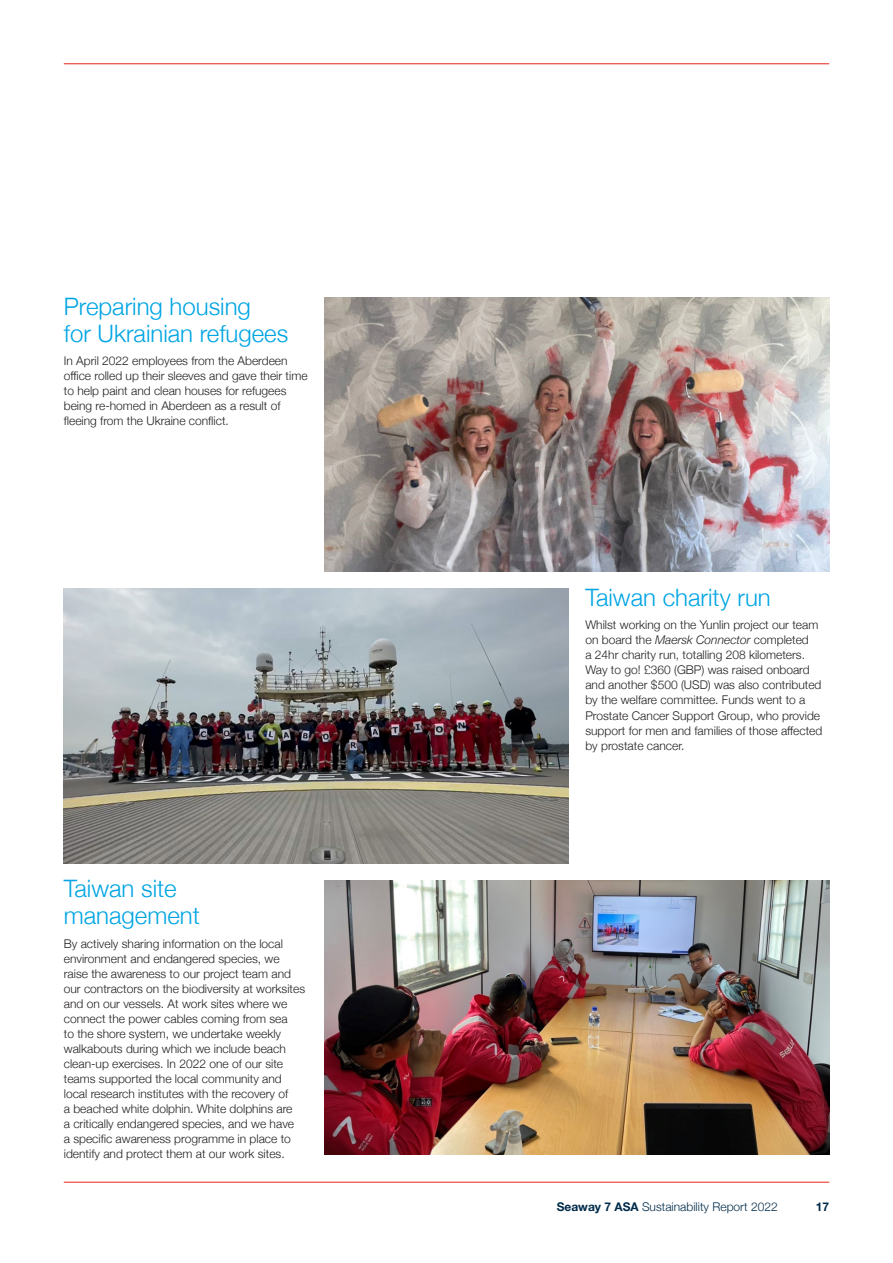
<style>
.page{position:relative;width:893px;height:1263px;background:#fff}
.page>*{position:absolute;margin:0;border:0;box-sizing:border-box;transform-origin:0 0}
.Case-Study-Heading-1{font:300 24px/27px "Helvetica Neue";color:#00a5e3}
.Bodytext{font:300 12px/15px "Helvetica Neue";color:#231f20}
.t1{font:300 12px "Helvetica Neue";color:#002b49}
.t2{font:700 12px "Helvetica Neue";color:#002b49}
.s1{font-style:italic}
.s2{font-weight:700}
</style>
<div class="page">
<img style="left:64px;top:589px;width:504px;height:274px">
<img style="left:325px;top:880px;width:504px;height:274px">
<img style="left:325px;top:298px;width:504px;height:274px">
<hr style="left:64px;top:63px;width:765px;height:1px;background:#e72419">
<hr style="left:64px;top:1182px;width:765px;height:1px;background:#e72419">
<p class="Case-Study-Heading-1" style="left:64px;top:291px;width:226px">Preparing housing<br>for Ukrainian refugees</p>
<p class="Bodytext" style="left:64px;top:353px;width:245px">In April 2022 employees from the Aberdeen office rolled up their sleeves and gave their time to help paint and clean houses for refugees being re-homed in Aberdeen as a result of fleeing from the Ukraine conflict.</p>
<p class="Case-Study-Heading-1" style="left:64px;top:873px;width:138px">Taiwan site management</p>
<p class="Bodytext" style="left:64px;top:935px;width:243px">By actively sharing information on the local environment and endangered species, we raise the awareness to our project team and our contractors on the biodiversity at worksites and on our vessels. At work sites where we connect the power cables coming from sea<br>to the shore system, we undertake weekly walkabouts during which we include beach clean-up exercises. In 2022 one of our site teams supported the local community and local research institutes with the recovery of<br>a beached white dolphin. White dolphins are<br>a critically endangered species, and we have<br>a specific awareness programme in place to identify and protect them at our work sites.</p>
<p class="Case-Study-Heading-1" style="left:585px;top:582px;width:187px">Taiwan charity run</p>
<p class="Bodytext" style="left:585px;top:617px;width:238px">Whilst working on the Yunlin project our team on board the <span class="s1">Maersk Connector</span> completed<br>a 24hr charity run, totalling 208 kilometers.<br>Way to go! £360 (GBP) was raised onboard and another $500 (USD) was also contributed by the welfare committee. Funds went to a Prostate Cancer Support Group, who provide support for men and families of those affected by prostate cancer.</p>
<p class="t1" style="left:557px;top:1197px;width:222px"><span class="s2">Seaway 7 ASA</span> Sustainability Report 2022</p>
<p class="t2" style="left:816px;top:1197px;width:15px">17</p>
</div>
